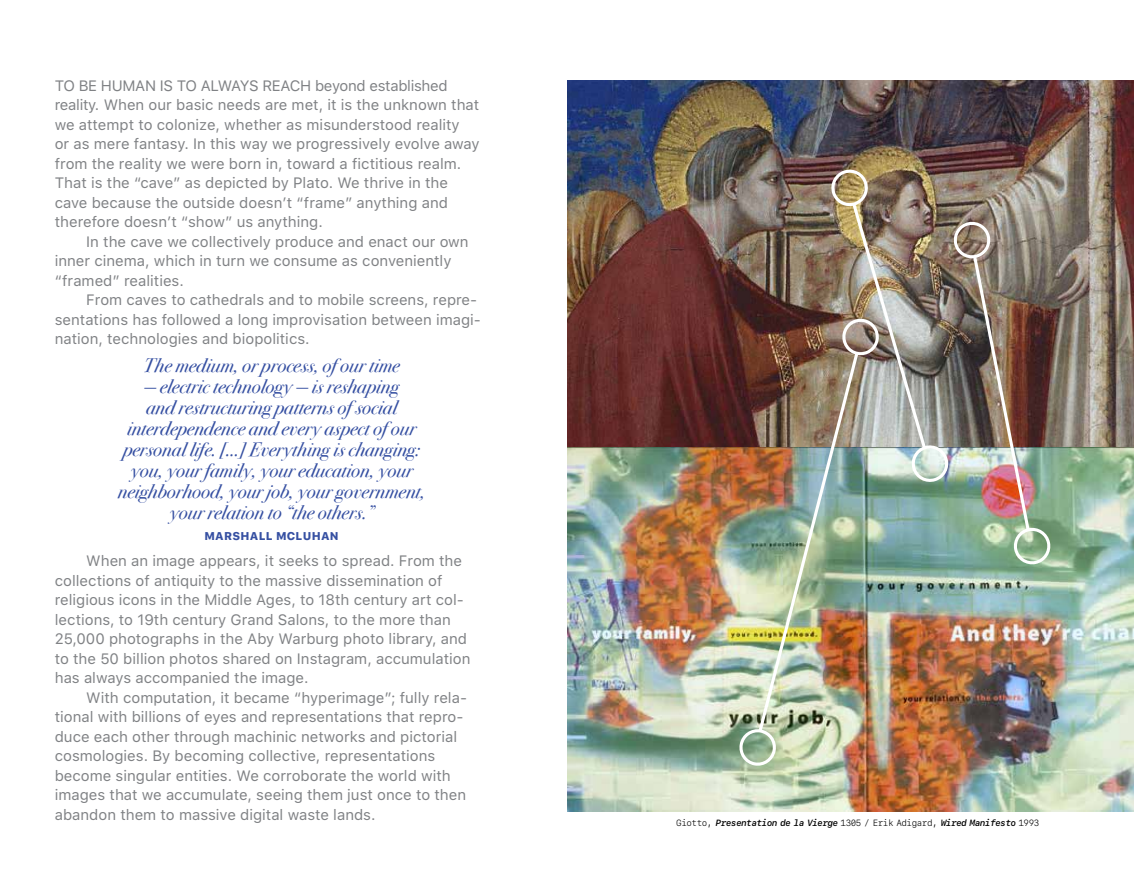
<style>
.page{position:relative;width:1134px;height:891px;background:#fff}
.page>*{position:absolute;margin:0;border:0;box-sizing:border-box;transform-origin:0 0}
.t1{font:italic 19.5px/21px "Bodoni Svty Two ITCTT";color:#3650a2;text-align:center}
.t2{font:15px/19.5px "SF Pro Text";color:#808285}
.t3{font:800 11.25px "SF Pro Text";letter-spacing:.025em;color:#3650a2}
.t4{font:italic 600 9px "SF Mono";letter-spacing:-.05em;color:#000}
.s1{font-weight:300;font-style:normal}
</style>
<div class="page">
<img style="left:567px;top:81px;width:567px;height:731px">
<img style="left:756px;top:349px;width:105px;height:386px">
<img style="left:831px;top:169px;width:219px;height:397px">
<svg style="left:736px;top:726px;width:43px;height:41px;background:#a7bea4"></svg>
<p class="t2" style="left:55px;top:75px;width:426px">TO BE HUMAN IS TO ALWAYS REACH beyond established reality. When our basic needs are met, it is the unknown that we attempt to colonize, whether as misunderstood reality<br>or as mere fantasy. In this way we progressively evolve away from the reality we were born in, toward a fictitious realm.<br>That is the “cave” as depicted by Plato. We thrive in the cave because the outside doesn’t “frame” anything and therefore doesn’t “show” us anything.</p>
<p class="t2" style="left:55px;top:231px;width:415px;text-indent:32px">In the cave we collectively produce and enact our own inner cinema, which in turn we consume as conveniently “framed” realities.</p>
<p class="t2" style="left:55px;top:290px;width:428px;text-indent:32px">From caves to cathedrals and to mobile screens, repre&shy;sentations has followed a long improvisation between imagi&shy;nation, technologies and biopolitics.</p>
<h1 class="t1" style="left:143px;top:354px;width:258px">The medium, or process, of our time</h1>
<p class="t1" style="left:118px;top:375px;width:309px">— electric technology — is reshaping<br>and restructuring patterns of social interdependence and every aspect of our personal life. [...] Everything is changing: you, your family, your education, your neighborhood, your job, your government, your relation to “the others.”</p>
<p class="t3" style="left:204px;top:528px;width:136px">MARSHALL MCLUHAN</p>
<p class="t2" style="left:55px;top:551px;width:417px;text-indent:32px">When an image appears, it seeks to spread. From the collections of antiquity to the massive dissemination of religious icons in the Middle Ages, to 18th century art col&shy;lections, to 19th century Grand Salons, to the more than 25,000 photographs in the Aby Warburg photo library, and to the 50 billion photos shared on Instagram, accumulation has always accompanied the image.</p>
<p class="t2" style="left:55px;top:687px;width:414px;text-indent:32px">With computation, it became “hyperimage”; fully rela&shy;tional with billions of eyes and representations that repro&shy;duce each other through machinic networks and pictorial cosmologies. By becoming collective, representations become singular entities. We corroborate the world with images that we accumulate, seeing them just once to then abandon them to massive digital waste lands.</p>
<p class="t4" style="left:676px;top:817px;width:365px"><span class="s1">Giotto,</span> Presentation de la Vierge <span class="s1">1305 / Erik Adigard,</span> Wired Manifesto <span class="s1">1993</span></p>
</div>
